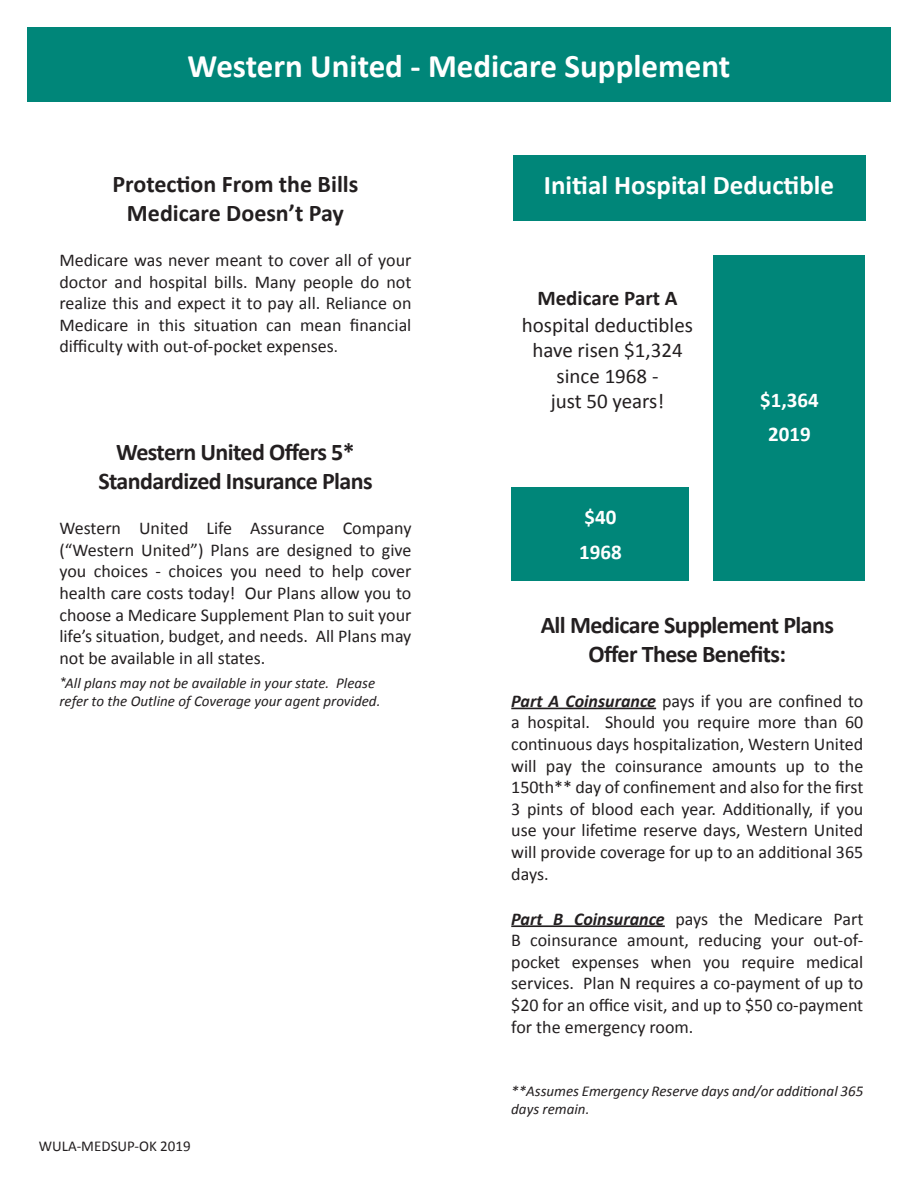
<style>
.page{position:relative;width:918px;height:1188px;background:#fff}
.page>*{position:absolute;margin:0;border:0;box-sizing:border-box;transform-origin:0 0}
.t1{font:700 33px "Calibri";color:#fff}
.t2{font:700 27px "Calibri";color:#fff}
.t3{font:700 24px "Calibri";letter-spacing:-.025em;color:#231f20}
.t4{font:700 24px "Calibri";color:#231f20}
.t5{font:21px/25.5px "Calibri";color:#231f20;text-align:center}
.t6{font:700 21px "Calibri";color:#fff}
.t7{font:700 21px "Calibri";color:#231f20}
.t8{font:18px/21.6px "Calibri";color:#231f20;text-align:justify}
.t9{font:italic 15px/18px "Calibri";color:#231f20}
.t10{font:15px "Calibri";color:#231f20}
.s1{font-size:16.5px}
.s2{font-family:"Arial"}
.s3{font-weight:700;font-style:italic}
</style>
<div class="page">
<div style="left:27px;top:27px;width:864px;height:75px;background:#008679"></div>
<div style="left:513px;top:155px;width:352px;height:65px;background:#008679"></div>
<div style="left:714px;top:255px;width:151px;height:325px;background:#008679"></div>
<div style="left:512px;top:487px;width:177px;height:93px;background:#008679"></div>
<hr style="left:511px;top:708px;width:145px;height:1px;background:#231f20">
<hr style="left:511px;top:925px;width:154px;height:2px;background:#231f20">
<p class="t1" style="left:188px;top:45px;width:544px">Western United - Medicare Supplement</p>
<p class="t4" style="left:113px;top:169px;width:247px">Protection From the Bills</p>
<p class="t2" style="left:544px;top:168px;width:292px">Initial Hospital Deductible</p>
<p class="t4" style="left:127px;top:198px;width:218px">Medicare Doesn’t Pay</p>
<p class="t8" style="left:59px;top:249px;width:354px">Medicare was never meant to cover all of your doctor and hospital bills. Many people do not realize this and expect it to pay all. Reliance on Medicare in this situation can mean financial difficulty with out-of-pocket expenses<span class="s1">.</span></p>
<p class="t7" style="left:537px;top:284px;width:142px">Medicare Part A</p>
<p class="t5" style="left:522px;top:312px;width:173px">hospital deductibles have risen $1,324 since 1968 -</p>
<p class="t5" style="left:551px;top:389px;width:115px">just 50 years!</p>
<p class="t6" style="left:760px;top:386px;width:60px">$1,364</p>
<p class="t6" style="left:768px;top:421px;width:44px">2019</p>
<p class="t3" style="left:116px;top:437px;width:240px">Western United Offers 5*</p>
<p class="t3" style="left:98px;top:466px;width:276px">Standardized Insurance Plans</p>
<p class="t8" style="left:59px;top:517px;width:354px">Western United Life Assurance Company (“Western United”) Plans are designed to give you choices - choices you need to help cover health care costs today! Our Plans allow you to choose a Medicare Supplement Plan to suit your life’s situation, budget, and needs. All Plans may not be available in all states.</p>
<p class="t9" style="left:59px;top:674px;width:323px"><span class="s2">*</span>All plans may not be available in your state. Please refer to the Outline of Coverage your agent provided.</p>
<p class="t10" style="left:39px;top:1136px;width:153px">WULA-MEDSUP-OK 2019</p>
<p class="t6" style="left:585px;top:504px;width:33px">$40</p>
<p class="t6" style="left:579px;top:538px;width:44px">1968</p>
<p class="t3" style="left:541px;top:610px;width:295px">All Medicare Supplement Plans</p>
<p class="t3" style="left:589px;top:639px;width:199px">Offer These Benefits:</p>
<p class="t8" style="left:511px;top:690px;width:354px"><span class="s3">Part A Coinsurance</span> pays if you are confined to a hospital. Should you require more than 60 continuous days hospitalization, Western United will pay the coinsurance amounts up to the 150th** day of confinement and also for the first 3 pints of blood each year. Additionally, if you use your lifetime reserve days, Western United will provide coverage for up to an additional 365 days.</p>
<p class="t8" style="left:511px;top:908px;width:354px"><span class="s3">Part B Coinsurance</span> pays the Medicare Part B coinsurance amount, reducing your out-of&shy;pocket expenses when you require medical services. Plan N requires a co-payment of up to $20 for an office visit, and up to $50 co-payment for the emergency room.</p>
<p class="t9" style="left:511px;top:1081px;width:354px">**Assumes Emergency Reserve days and/or additional 365 days remain.</p>
</div>
